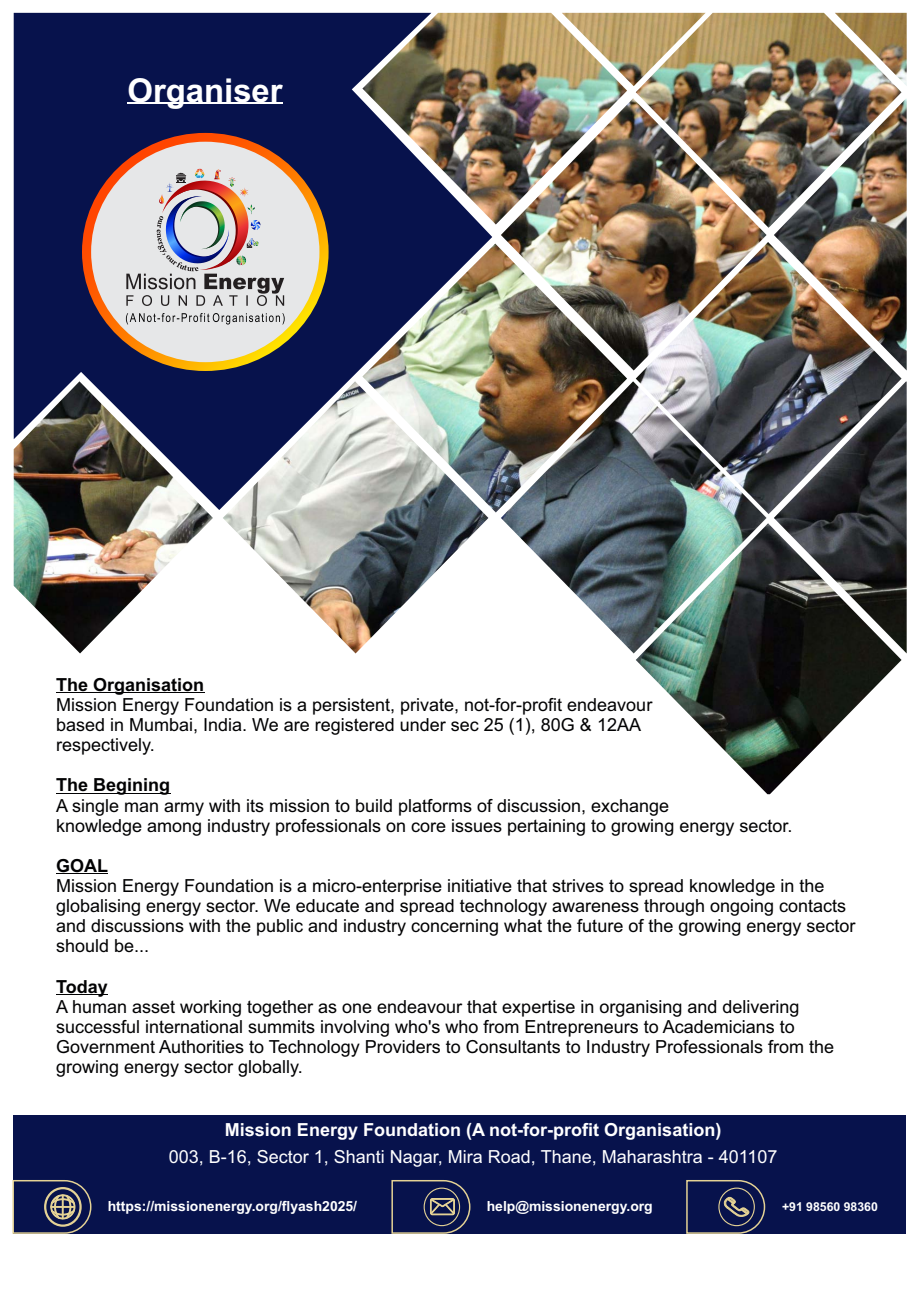
<style>
.page{position:relative;width:920px;height:1290px;background:#fff}
.page>*{position:absolute;margin:0;border:0;box-sizing:border-box;transform-origin:0 0}
.t1{font:700 32.85px "Arial";color:#fff}
.t2{font:18px/20.1px "Arial";color:#020203}
.t3{font:18px "Arial";color:#fff}
.t4{font:700 18px "Arial";color:#fff}
.t5{font:700 18px "Arial";color:#020203}
.t6{font:700 13.95px "Arial";color:#fff}
.t7{font:700 12.3px "Arial";color:#fff}
</style>
<div class="page">
<div style="left:14px;top:13px;width:478px;height:497px;background:#07124c"></div>
<img style="left:501px;top:381px;width:266px;height:272px">
<img style="left:636px;top:242px;width:265px;height:272px">
<img style="left:501px;top:98px;width:266px;height:272px">
<img style="left:223px;top:381px;width:265px;height:272px">
<img style="left:636px;top:523px;width:265px;height:271px">
<img style="left:362px;top:244px;width:265px;height:268px">
<img style="left:636px;top:13px;width:265px;height:215px">
<img style="left:627px;top:13px;width:79px;height:73px">
<img style="left:835px;top:13px;width:72px;height:73px">
<img style="left:774px;top:98px;width:133px;height:272px">
<img style="left:774px;top:381px;width:133px;height:272px">
<img style="left:14px;top:381px;width:199px;height:272px">
<img style="left:362px;top:13px;width:265px;height:211px">
<hr style="left:127px;top:102px;width:156px;height:2px;background:#fff">
<hr style="left:56px;top:692px;width:148px;height:1px;background:#020203">
<hr style="left:56px;top:793px;width:114px;height:1px;background:#020203">
<hr style="left:56px;top:873px;width:52px;height:1px;background:#020203">
<hr style="left:56px;top:994px;width:52px;height:1px;background:#020203">
<svg style="left:82px;top:133px;width:247px;height:238px;background:#f88506"></svg>
<div style="left:91px;top:142px;width:228px;height:220px;background:#e6e7e8;border-radius:50%"></div>
<svg style="left:126px;top:169px;width:158px;height:137px"></svg>
<svg style="left:126px;top:313px;width:159px;height:11px"></svg>
<div style="left:13px;top:1115px;width:893px;height:119px;background:#07124c"></div>
<svg style="left:12px;top:1180px;width:80px;height:54px"></svg>
<svg style="left:391px;top:1180px;width:80px;height:54px"></svg>
<svg style="left:686px;top:1180px;width:80px;height:54px"></svg>
<h1 class="t1" style="left:127px;top:78px;width:157px">Organiser</h1>
<p class="t5" style="left:56px;top:678px;width:150px">The Organisation</p>
<p class="t2" style="left:56px;top:696px;width:598px">Mission Energy Foundation is a persistent, private, not-for-profit endeavour based in Mumbai, India. We are registered under sec 25 (1), 80G &amp; 12AA respectively.</p>
<p class="t5" style="left:56px;top:778px;width:116px">The Begining</p>
<p class="t2" style="left:56px;top:797px;width:738px">A single man army with its mission to build platforms of discussion, exchange<br>knowledge among industry professionals on core issues pertaining to growing energy sector.</p>
<p class="t5" style="left:56px;top:859px;width:54px">GOAL</p>
<p class="t2" style="left:56px;top:877px;width:801px">Mission Energy Foundation is a micro-enterprise initiative that strives to spread knowledge in the globalising energy sector. We educate and spread technology awareness through ongoing contacts and discussions with the public and industry concerning what the future of the growing energy sector should be...</p>
<p class="t5" style="left:56px;top:979px;width:53px">Today</p>
<p class="t2" style="left:56px;top:998px;width:780px">A human asset working together as one endeavour that expertise in organising and delivering successful international summits involving who's who from Entrepreneurs to Academicians to Government Authorities to Technology Providers to Consultants to Industry Professionals from the growing energy sector globally.</p>
<p class="t4" style="left:225px;top:1123px;width:498px">Mission Energy Foundation (A not-for-profit Organisation)</p>
<p class="t3" style="left:169px;top:1150px;width:610px">003, B-16, Sector 1, Shanti Nagar, Mira Road, Thane, Maharashtra - 401107</p>
<p class="t6" style="left:108px;top:1200px;width:251px">https://missionenergy.org/flyash2025/</p>
<p class="t6" style="left:487px;top:1200px;width:168px">help@missionenergy.org</p>
<p class="t7" style="left:782px;top:1202px;width:97px">+91 98560 98360</p>
</div>
